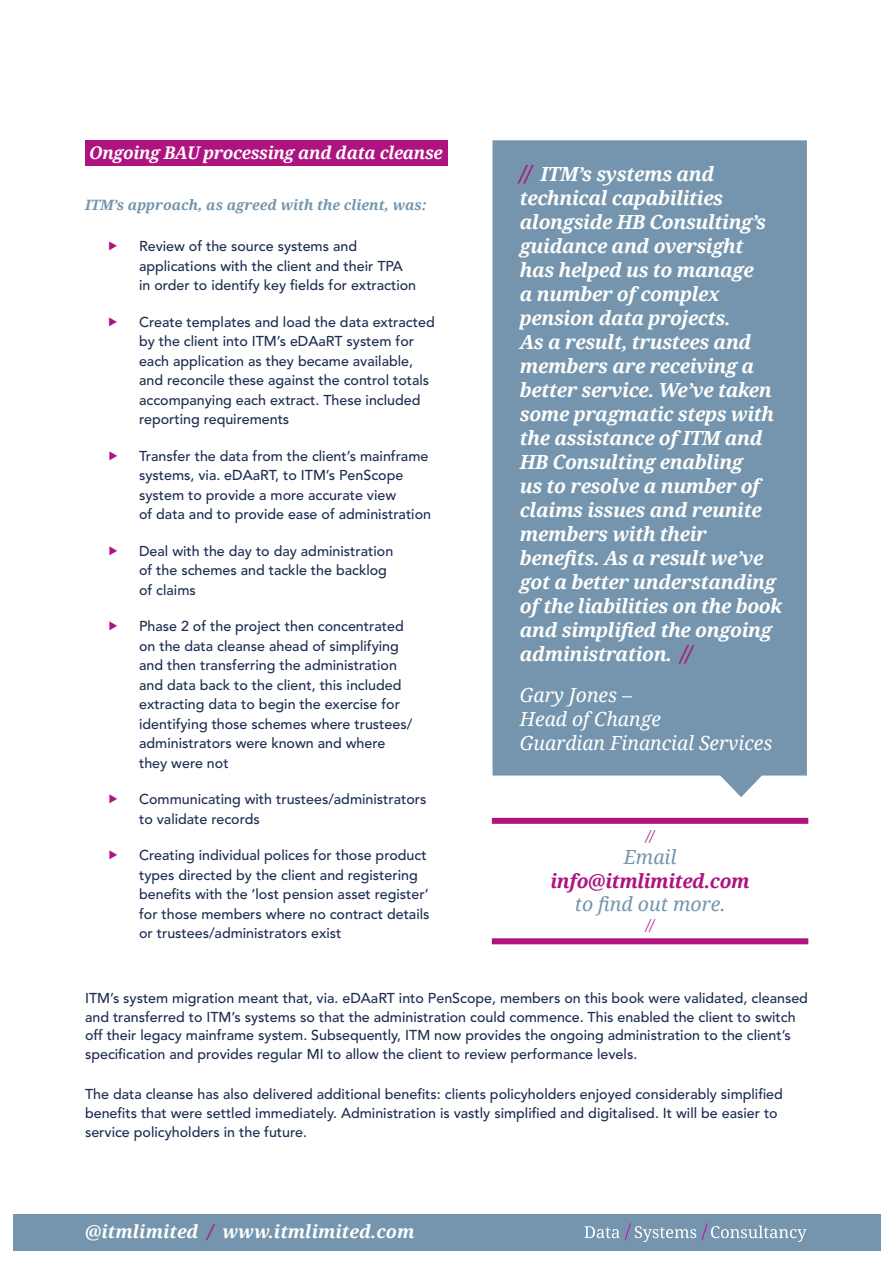
<style>
.page{position:relative;width:893px;height:1263px;background:#fff}
.page>*{position:absolute;margin:0;border:0;box-sizing:border-box;transform-origin:0 0}
.t1{font:italic 700 19.5px/24px "Noto Serif";letter-spacing:-.02em;color:#fff}
.t2{font:italic 19.5px/24px "Noto Serif";color:#fff}
.t3{font:italic 19.5px "Noto Serif";color:#7495ad}
.t4{font:italic 700 19.5px "Noto Serif";letter-spacing:-.02em;color:#ae1380}
.t5{font:italic 700 18px "Noto Serif";color:#fff}
.t6{font:italic 700 17.4px "Noto Serif";letter-spacing:-.02em;color:#fff}
.t7{font:500 14.25px/19.5px "Avenir";color:#1d2d52}
.t8{font:italic 700 14.25px "Noto Serif";color:#7495ad}
.t9{font:italic 14.25px "Noto Serif";color:#ae1380}
.s1{font-size:21px;color:#ae1380}
.s2{color:#ae1380}
</style>
<div class="page">
<div style="left:13px;top:1214px;width:867px;height:36px;background:#7495ad"></div>
<svg style="left:584px;top:1223px;width:222px;height:19px"></svg>
<div style="left:492px;top:818px;width:316px;height:6px;background:#ae1380"></div>
<div style="left:492px;top:938px;width:316px;height:6px;background:#ae1380"></div>
<div style="left:493px;top:140px;width:314px;height:657px;background:#7495ad"></div>
<div style="left:85px;top:140px;width:362px;height:25px;background:#ae1380"></div>
<p class="t6" style="left:89px;top:140px;width:355px">Ongoing BAU processing and data cleanse</p>
<p class="t8" style="left:85px;top:195px;width:343px">ITM’s approach, as agreed with the client, was:</p>
<p class="t7" style="left:139px;top:237px;width:279px">Review of the source systems and applications with the client and their TPA in order to identify key fields for extraction</p>
<p class="t7" style="left:139px;top:312px;width:297px">Create templates and load the data extracted by the client into ITM’s eDAaRT system for each application as they became available, and reconcile these against the control totals accompanying each extract. These included reporting requirements</p>
<p class="t7" style="left:139px;top:446px;width:293px">Transfer the data from the client’s mainframe systems, via. eDAaRT, to ITM’s PenScope system to provide a more accurate view<br>of data and to provide ease of administration</p>
<p class="t7" style="left:139px;top:541px;width:256px">Deal with the day to day administration of the schemes and tackle the backlog of claims</p>
<p class="t7" style="left:139px;top:617px;width:275px">Phase 2 of the project then concentrated on the data cleanse ahead of simplifying and then transferring the administration and data back to the client, this included extracting data to begin the exercise for identifying those schemes where trustees/ administrators were known and where they were not</p>
<p class="t7" style="left:139px;top:790px;width:289px">Communicating with trustees/administrators to validate records</p>
<p class="t7" style="left:139px;top:846px;width:292px">Creating individual polices for those product types directed by the client and registering benefits with the ‘lost pension asset register’ for those members where no contract details or trustees/administrators exist</p>
<p class="t1" style="left:520px;top:162px;width:264px"><span class="s1">//</span> ITM’s systems and technical capabilities alongside HB Consulting’s guidance and oversight has helped us to manage<br>a number of complex pension data projects.<br>As a result, trustees and members are receiving a better service. We’ve taken some pragmatic steps with the assistance of ITM and<br>HB Consulting enabling<br>us to resolve a number of claims issues and reunite members with their benefits. As a result we’ve got a better understanding of the liabilities on the book and simplified the ongoing administration. <span class="s1">//</span></p>
<h1 class="t2" style="left:520px;top:682px;width:254px">Gary Jones –<br>Head of Change<br>Guardian Financial Services</h1>
<p class="t9" style="left:646px;top:826px;width:10px">//</p>
<h1 class="t3" style="left:624px;top:844px;width:54px">Email</h1>
<h1 class="t4" style="left:551px;top:867px;width:201px">info@itmlimited.com</h1>
<h1 class="t3" style="left:575px;top:891px;width:152px">to find out more.</h1>
<p class="t9" style="left:646px;top:915px;width:10px">//</p>
<p class="t7" style="left:85px;top:989px;width:724px;line-height:18.8px">ITM’s system migration meant that, via. eDAaRT into PenScope, members on this book were validated, cleansed and transferred to ITM’s systems so that the administration could commence. This enabled the client to switch off their legacy mainframe system. Subsequently, ITM now provides the ongoing administration to the client’s specification and provides regular MI to allow the client to review performance levels.</p>
<p class="t7" style="left:85px;top:1085px;width:699px;line-height:18.8px">The data cleanse has also delivered additional benefits: clients policyholders enjoyed considerably simplified benefits that were settled immediately. Administration is vastly simplified and digitalised. It will be easier to service policyholders in the future.</p>
<p class="t5" style="left:85px;top:1218px;width:331px">@itmlimited <span class="s2">/</span> www.itmlimited.com</p>
</div>
